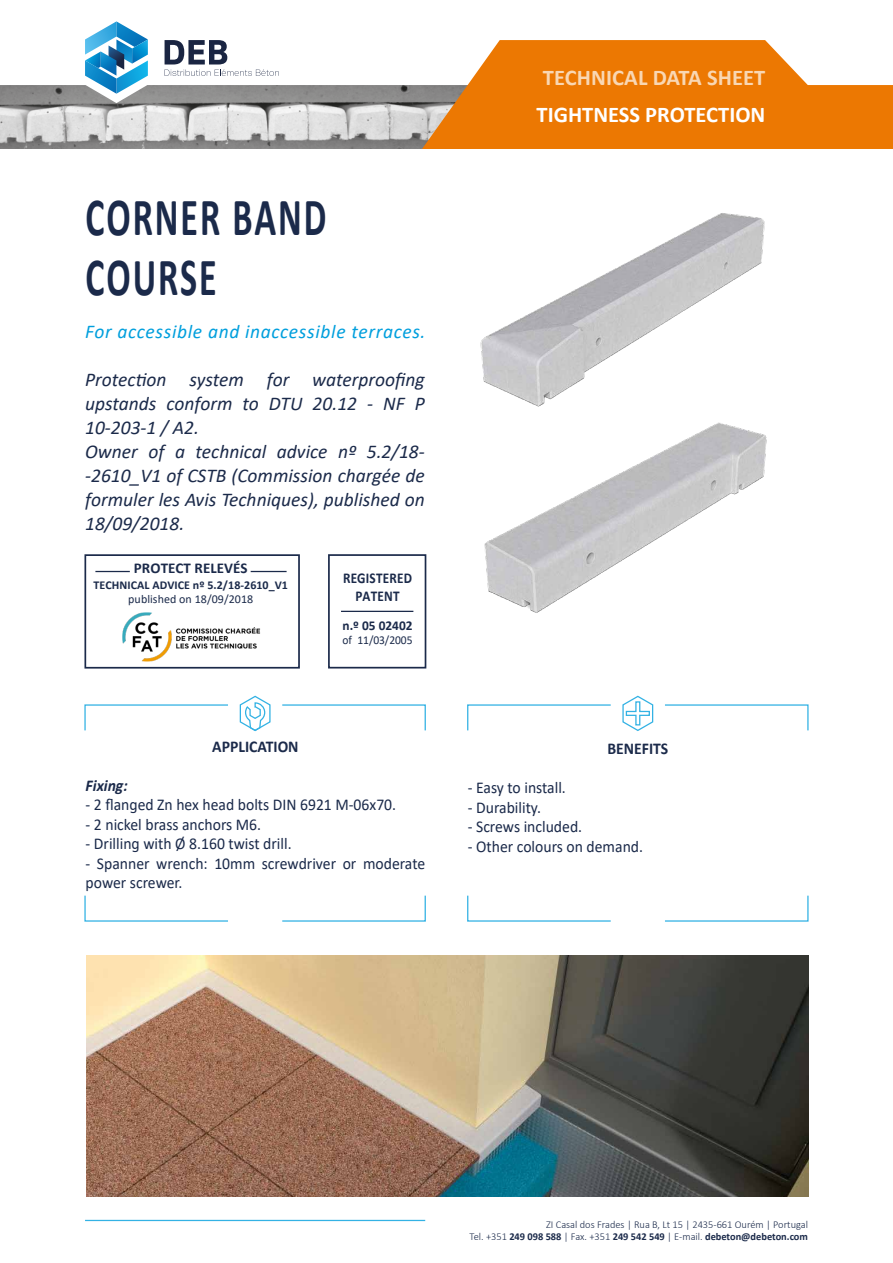
<style>
.page{position:relative;width:893px;height:1263px;background:#fff}
.page>*{position:absolute;margin:0;border:0;box-sizing:border-box;transform-origin:0 0}
.t1{font:700 54px/60px "Calibri";letter-spacing:.055em;color:#1b2a4a;scale:.67 1}
.t2{font:700 22.5px "Calibri";color:#fff}
.t3{font:700 22.5px "Calibri";letter-spacing:.005em;color:#f9d7b3}
.t4{font:italic 19.5px/24px "Calibri";color:#1b2a4a}
.t5{font:italic 19.5px "Calibri";letter-spacing:.035em;color:#009fdd}
.t6{font:16.5px/19.5px "Calibri";color:#1b2a4a;scale:.95 1}
.t7{font:700 16.5px "Calibri";color:#1b2a4a;scale:.95 1}
.t8{font:italic 700 16.5px "Calibri";color:#1b2a4a;scale:.95 1}
.t9{font:700 15px/18px "Calibri";letter-spacing:.015em;color:#1b2a4a;text-align:center;scale:.88 1}
.t10{font:700 15px "Calibri";letter-spacing:.015em;color:#1b2a4a}
.t11{font:700 13.5px "Calibri";color:#1b2a4a}
.t12{font:700 12px "Calibri";letter-spacing:.005em;color:#1b2a4a}
.t13{font:12px "Calibri";letter-spacing:.005em;color:#1b2a4a}
.t14{font:12px "Calibri";letter-spacing:.005em;color:#1b2a4a;scale:.96 1}
.t15{font:300 10.5px/12.8px "Calibri";color:#1b2a4a;text-align:right}
.s1{font-weight:700}
</style>
<div class="page">
<img style="left:0;top:85px;width:422px;height:64px">
<svg style="left:85px;top:21px;width:63px;height:73px"></svg>
<svg style="left:165px;top:40px;width:114px;height:36px"></svg>
<svg style="left:422px;top:40px;width:471px;height:109px;background:#ec8d2c"></svg>
<svg style="left:239px;top:695px;width:32px;height:37px"></svg>
<svg style="left:84px;top:704px;width:144px;height:27px"></svg>
<svg style="left:282px;top:704px;width:144px;height:27px"></svg>
<svg style="left:467px;top:704px;width:144px;height:27px"></svg>
<svg style="left:665px;top:704px;width:144px;height:27px"></svg>
<svg style="left:665px;top:895px;width:144px;height:27px"></svg>
<svg style="left:467px;top:895px;width:144px;height:27px"></svg>
<svg style="left:282px;top:895px;width:144px;height:27px"></svg>
<svg style="left:84px;top:895px;width:144px;height:27px"></svg>
<svg style="left:622px;top:695px;width:32px;height:36px"></svg>
<hr style="left:85px;top:1220px;width:340px;height:1px;background:#33b2e4">
<img style="left:484px;top:431px;width:283px;height:182px">
<img style="left:480px;top:213px;width:285px;height:218px">
<img style="left:122px;top:612px;width:139px;height:50px">
<div style="left:84px;top:554px;width:216px;height:115px;border:2px solid #1b2a4a"></div>
<div style="left:328px;top:554px;width:98px;height:114px;border:2px solid #1b2a4a"></div>
<hr style="left:341px;top:611px;width:72px;height:1px;background:#1b2a4a">
<hr style="left:251px;top:571px;width:36px;height:1px;background:#1b2a4a">
<hr style="left:95px;top:571px;width:35px;height:1px;background:#1b2a4a">
<img style="left:86px;top:955px;width:723px;height:242px">
<h1 class="t1" style="left:86px;top:186px;width:361px">CORNER BAND<br>COURSE</h1>
<p class="t5" style="left:85px;top:318px;width:342px">For accessible and inaccessible terraces.</p>
<p class="t4" style="left:85px;top:366px;width:341px">Protection system for waterproofing upstands conform to DTU 20.12 - NF P<br>10-203-1 / A2.<br>Owner of a technical advice nº 5.2/18- -2610_V1 of CSTB (Commission chargée de formuler les Avis Techniques), published on<br>18/09/2018.</p>
<p class="t10" style="left:134px;top:557px;width:115px">PROTECT RELEVÉS</p>
<p class="t12" style="left:94px;top:576px;width:196px">TECHNICAL ADVICE nº 5.2/18-2610_V1</p>
<p class="t13" style="left:128px;top:591px;width:126px">published on 18/09/2018</p>
<p class="t7" style="left:212px;top:735px;width:92px">APPLICATION</p>
<p class="t9" style="left:343px;top:569px;width:80px">REGISTERED<br>PATENT</p>
<p class="t11" style="left:342px;top:616px;width:72px">n.º 05 02402</p>
<p class="t14" style="left:342px;top:632px;width:74px">of 11/03/2005</p>
<p class="t8" style="left:86px;top:774px;width:46px">Fixing:</p>
<p class="t6" style="left:86px;top:795px;width:328px">- 2 flanged Zn hex head bolts DIN 6921 M-06x70.</p>
<p class="t6" style="left:86px;top:814px;width:186px">- 2 nickel brass anchors M6.</p>
<p class="t6" style="left:86px;top:834px;width:218px">- Drilling with Ø 8.160 twist drill.</p>
<p class="t6" style="left:86px;top:853px;width:359px">- Spanner wrench: 10mm screwdriver or moderate power screwer.</p>
<h2 class="t3" style="left:543px;top:61px;width:224px">TECHNICAL DATA SHEET</h2>
<h2 class="t2" style="left:536px;top:99px;width:230px">TIGHTNESS PROTECTION</h2>
<p class="t7" style="left:607px;top:737px;width:66px">BENEFITS</p>
<p class="t6" style="left:468px;top:777px;width:105px">- Easy to install.</p>
<p class="t6" style="left:468px;top:797px;width:78px">- Durability.</p>
<p class="t6" style="left:468px;top:816px;width:122px">- Screws included.</p>
<p class="t6" style="left:468px;top:836px;width:186px">- Other colours on demand.</p>
<p class="t15" style="left:470px;top:1217px;width:340px">ZI Casal dos Frades | Rua B, Lt 15 | 2435-661 Ourém | Portugal<br>Tel. +351 <span class="s1">249 098 588</span> | Fax. +351 <span class="s1">249 542 549</span> | E-mail. <span class="s1">debeton@debeton.com</span></p>
</div>
